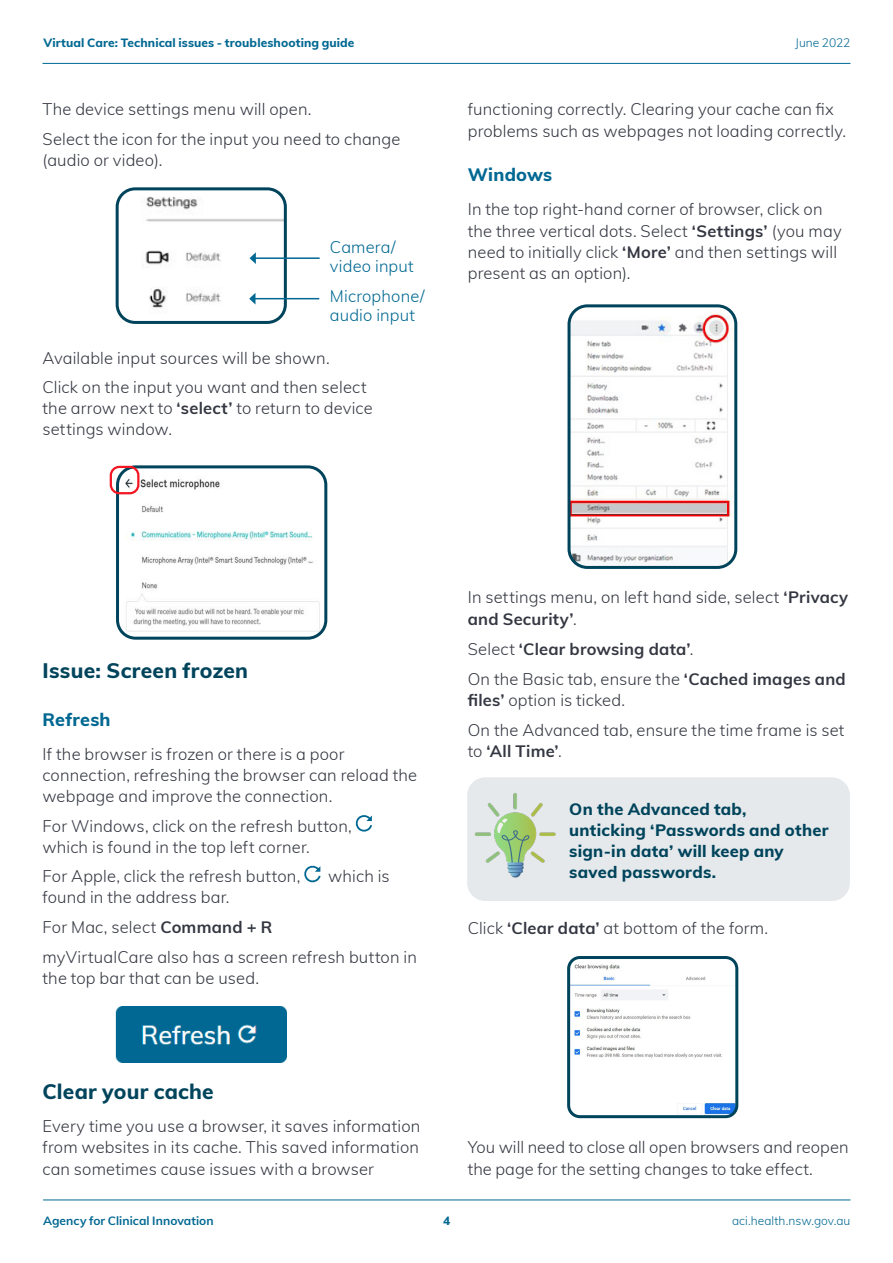
<style>
.page{position:relative;width:893px;height:1263px;background:#fff}
.page>*{position:absolute;margin:0;border:0;box-sizing:border-box;transform-origin:0 0}
._1__Heading_H1{font:800 21px "Muli";letter-spacing:.01em;color:#00445c}
._1__Heading_H2{font:800 18px "Muli";letter-spacing:.01em;color:#006892}
._2__Body_Copy_P{font:300 16.5px/21.1px "Muli";letter-spacing:.01em;color:#343741}
._1__Heading_H1-2{font:800 16.5px/21px "Muli";letter-spacing:.015em;color:#00445c}
._2__Body_Copy_P-2{font:300 16.5px/19.5px "Muli";letter-spacing:.01em;color:#006892}
._2__Body_Copy_P-3{font:700 16.5px "Muli";letter-spacing:.015em;color:#343741}
._3_2_Numbered_Lvl_1{font:800 12px "Muli";letter-spacing:.01em;color:#006892}
._3_2_Numbered_Lvl_1-2{font:300 12px "Muli";letter-spacing:.005em;color:#006892}
._3_2_Numbered_Lvl_1-3{font:700 12px "Muli";letter-spacing:.005em;color:#006892}
.s1{font-weight:700}
.s2{font-weight:300}
</style>
<div class="page">
<hr style="left:43px;top:63px;width:807px;height:1px;background:#006892">
<hr style="left:43px;top:1199px;width:807px;height:1px;background:#006892">
<svg style="left:355px;top:815px;width:17px;height:17px"></svg>
<svg style="left:304px;top:865px;width:17px;height:18px"></svg>
<img style="left:571px;top:957px;width:166px;height:160px">
<div style="left:567px;top:956px;width:171px;height:162px;border:3px solid #00445c;border-radius:11px"></div>
<img style="left:143px;top:191px;width:140px;height:129px">
<div style="left:116px;top:187px;width:171px;height:137px;border:3px solid #00445c;border-radius:18px"></div>
<img style="left:120px;top:469px;width:203px;height:167px">
<div style="left:116px;top:465px;width:211px;height:175px;border:3px solid #00445c;border-radius:18px"></div>
<div style="left:110px;top:466px;width:29px;height:28px;border:2px solid #f41623;border-radius:9px"></div>
<img style="left:116px;top:1006px;width:171px;height:56px">
<div style="left:467px;top:777px;width:383px;height:124px;background:#e5e9ec;border-radius:18px"></div>
<img style="left:467px;top:788px;width:89px;height:102px">
<img style="left:571px;top:308px;width:165px;height:257px">
<div style="left:567px;top:304px;width:170px;height:265px;border:3px solid #00445c;border-radius:18px"></div>
<hr style="left:255px;top:257px;width:65px;height:2px;background:#006892">
<svg style="left:250px;top:252px;width:6px;height:12px"></svg>
<hr style="left:255px;top:298px;width:64px;height:1px;background:#006892">
<svg style="left:249px;top:293px;width:6px;height:12px"></svg>
<p class="_3_2_Numbered_Lvl_1" style="left:43px;top:34px;width:313px">Virtual Care: Technical issues - troubleshooting guide</p>
<p class="_3_2_Numbered_Lvl_1-2" style="left:795px;top:34px;width:57px">June 2022</p>
<p class="_2__Body_Copy_P" style="left:43px;top:98px;width:271px">The device settings menu will open.</p>
<p class="_2__Body_Copy_P" style="left:43px;top:128px;width:360px">Select the icon for the input you need to change (audio or video).</p>
<p class="_2__Body_Copy_P-2" style="left:330px;top:236px;width:85px">Camera/ video input</p>
<p class="_2__Body_Copy_P-2" style="left:330px;top:285px;width:96px">Microphone/ audio input</p>
<p class="_2__Body_Copy_P" style="left:43px;top:346px;width:289px">Available input sources will be shown.</p>
<p class="_2__Body_Copy_P" style="left:43px;top:376px;width:332px">Click on the input you want and then select the arrow next to <span class="s1">‘select’</span> to return to device settings window.</p>
<p class="_2__Body_Copy_P" style="left:468px;top:98px;width:380px">functioning correctly. Clearing your cache can fix problems such as webpages not loading correctly.</p>
<h2 class="_1__Heading_H2" style="left:468px;top:161px;width:86px">Windows</h2>
<p class="_2__Body_Copy_P" style="left:468px;top:198px;width:375px">In the top right-hand corner of browser, click on the three vertical dots. Select <span class="s1">‘Settings’</span> (you may need to initially click <span class="s1">‘More’</span> and then settings will present as an option).</p>
<h1 class="_1__Heading_H1" style="left:43px;top:655px;width:207px">Issue: Screen frozen</h1>
<h2 class="_1__Heading_H2" style="left:43px;top:706px;width:70px">Refresh</h2>
<p class="_2__Body_Copy_P" style="left:43px;top:742px;width:376px">If the browser is frozen or there is a poor connection, refreshing the browser can reload the webpage and improve the connection.</p>
<p class="_2__Body_Copy_P" style="left:43px;top:814px;width:311px">For Windows, click on the refresh button, which is found in the top left corner.</p>
<p class="_2__Body_Copy_P" style="left:43px;top:865px;width:259px">For Apple, click the refresh button,</p>
<p class="_2__Body_Copy_P" style="left:328px;top:865px;width:63px">which is</p>
<p class="_2__Body_Copy_P" style="left:43px;top:886px;width:188px">found in the address bar.</p>
<p class="_2__Body_Copy_P" style="left:43px;top:916px;width:231px">For Mac, select <span class="s1">Command + R</span></p>
<p class="_2__Body_Copy_P" style="left:43px;top:945px;width:376px">myVirtualCare also has a screen refresh button in the top bar that can be used.</p>
<h1 class="_1__Heading_H1" style="left:43px;top:1075px;width:173px">Clear your cache</h1>
<p class="_2__Body_Copy_P" style="left:43px;top:1115px;width:379px;text-align:justify">Every time you use a browser, it saves information from websites in its cache. This saved information can sometimes cause issues with a browser</p>
<p class="_2__Body_Copy_P" style="left:468px;top:586px;width:382px">In settings menu, on left hand side, select <span class="s1">‘Privacy and Security’</span>.</p>
<p class="_2__Body_Copy_P-3" style="left:468px;top:637px;width:227px"><span class="s2">Select</span> ‘Clear browsing data’<span class="s2">.</span></p>
<p class="_2__Body_Copy_P" style="left:468px;top:667px;width:379px">On the Basic tab, ensure the <span class="s1">‘Cached images and files’</span> option is ticked.</p>
<p class="_2__Body_Copy_P" style="left:468px;top:718px;width:378px">On the Advanced tab, ensure the time frame is set to <span class="s1">‘All Time’</span>.</p>
<h1 class="_1__Heading_H1-2" style="left:569px;top:798px;width:261px">On the Advanced tab,<br>unticking ‘Passwords and other sign-in data’ will keep any saved passwords.</h1>
<p class="_2__Body_Copy_P" style="left:468px;top:917px;width:302px">Click <span class="s1">‘Clear data’</span> at bottom of the form.</p>
<p class="_2__Body_Copy_P" style="left:468px;top:1136px;width:382px">You will need to close all open browsers and reopen the page for the setting changes to take effect.</p>
<p class="_3_2_Numbered_Lvl_1-3" style="left:43px;top:1211px;width:172px">Agency for Clinical Innovation</p>
<p class="_3_2_Numbered_Lvl_1" style="left:443px;top:1211px;width:9px">4</p>
<p class="_3_2_Numbered_Lvl_1-2" style="left:732px;top:1211px;width:120px">aci.health.nsw.gov.au</p>
</div>
